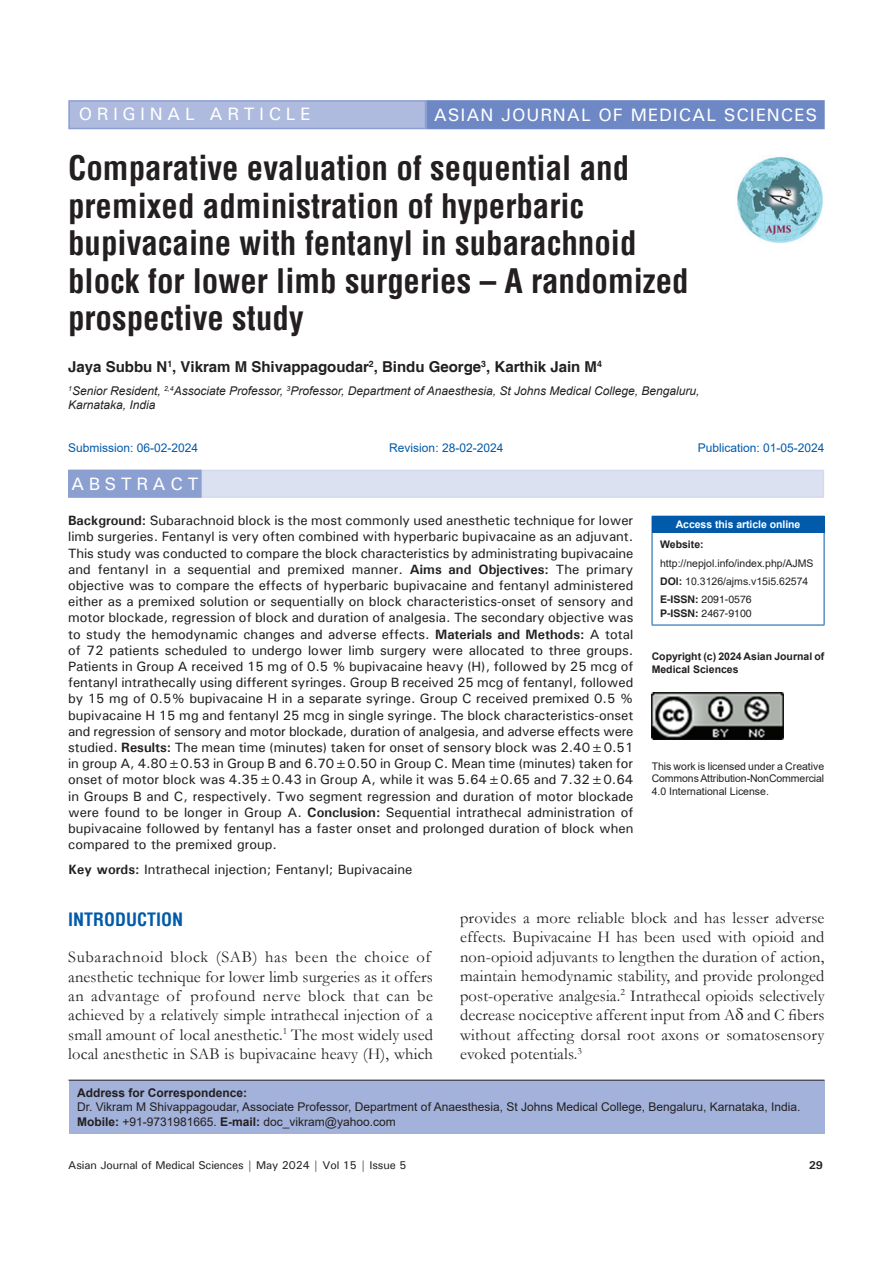
<style>
.page{position:relative;width:893px;height:1263px;background:#fff}
.page>*{position:absolute;margin:0;border:0;box-sizing:border-box;transform-origin:0 0}
.AT{font:700 condensed 33px/37.5px "Helvetica";color:#231f20}
.AH{font:500 18px "Univers";letter-spacing:.05em;color:#fff}
.AH-2{font:500 18px "Univers";letter-spacing:.25em;color:#fff}
.t1{font:700 condensed 18px "Helvetica";color:#015aaa}
.ABSH{font:500 18px "Univers";letter-spacing:.25em;color:#fff}
.TX{font:16.5px/19.5px "Garamond";letter-spacing:.01em;color:#231f20}
.AU{font:700 15px "Helvetica";color:#231f20}
.ABS{font:500 13.5px/16.2px "Univers";color:#231f20;text-align:justify}
.KWD{font:500 13.5px "Univers";color:#231f20}
.ADD{font:12px/14.4px "Arial";color:#231f20}
.AFF{font:italic 12px/14.4px "Arial";color:#231f20}
.HIS{font:12px "Arial";color:#015aaa}
.t2{font:500 11.25px "Univers";letter-spacing:-.01em;color:#231f20}
.t3{font:700 11.25px "Univers";color:#231f20}
.License{font:10.5px/12.6px "Arial";letter-spacing:-.01em;color:#231f20;text-align:justify}
.License-2{font:700 10.5px/12.6px "Arial";color:#231f20}
.Web{font:10.5px/18.8px "Arial";color:#231f20}
.ISSN{font:10.5px/14.2px "Helvetica";color:#231f20}
.DOI{font:10.5px "Arial";color:#231f20}
.t4{font:700 10.5px "Arial";letter-spacing:-.005em;color:#fff}
.s1{font-weight:700}
</style>
<div class="page">
<div style="left:69px;top:1080px;width:755px;height:54px;background:#a3b2da"></div>
<hr style="left:69px;top:1080px;width:755px;height:1px;background:#231f20">
<img style="left:737px;top:157px;width:86px;height:86px">
<div style="left:69px;top:101px;width:356px;height:28px;background:#aebade"></div>
<div style="left:68px;top:100px;width:358px;height:29px;border:2px solid #8b9fd1"></div>
<div style="left:427px;top:101px;width:397px;height:28px;background:#6d88c5"></div>
<div style="left:426px;top:100px;width:399px;height:29px;border:2px solid #6d88c5"></div>
<div style="left:69px;top:470px;width:755px;height:28px;background:#dbe1f1"></div>
<div style="left:69px;top:470px;width:132px;height:27px;background:#8b9fd1"></div>
<div style="left:68px;top:470px;width:134px;height:28px;border:2px solid #8b9fd1"></div>
<div style="left:652px;top:516px;width:172px;height:16px;background:#015aaa"></div>
<svg style="left:824px;top:516px;width:1px;height:16px"></svg>
<hr style="left:652px;top:533px;width:1px;height:92px;background:#015aaa">
<hr style="left:652px;top:532px;width:172px;height:1px;background:#015aaa">
<hr style="left:824px;top:533px;width:1px;height:92px;background:#015aaa">
<hr style="left:652px;top:625px;width:172px;height:1px;background:#015aaa">
<img style="left:652px;top:693px;width:132px;height:46px">
<p class="AH-2" style="left:79px;top:103px;width:233px">ORIGINAL ARTICLE</p>
<p class="AH" style="left:434px;top:103px;width:385px">ASIAN JOURNAL OF MEDICAL SCIENCES</p>
<p class="AT" style="left:68px;top:149px;width:622px">Comparative evaluation of sequential and premixed administration of hyperbaric bupivacaine with fentanyl in subarachnoid block for lower limb surgeries – A randomized prospective study</p>
<p class="AU" style="left:68px;top:357px;width:535px">Jaya Subbu N<sup>1</sup>, Vikram M Shivappagoudar<sup>2</sup>, Bindu George<sup>3</sup>, Karthik Jain M<sup>4</sup></p>
<p class="AFF" style="left:68px;top:383px;width:633px"><sup>1</sup>Senior Resident, <sup>2,4</sup>Associate Professor, <sup>3</sup>Professor, Department of Anaesthesia, St Johns Medical College, Bengaluru,<br>Karnataka, India</p>
<p class="HIS" style="left:68px;top:439px;width:132px">Submission: 06-02-2024</p>
<p class="HIS" style="left:389px;top:439px;width:116px">Revision: 28-02-2024</p>
<p class="HIS" style="left:698px;top:439px;width:128px">Publication: 01-05-2024</p>
<p class="ABSH" style="left:71px;top:472px;width:129px">ABSTRACT</p>
<p class="ABS" style="left:68px;top:512px;width:567px"><span class="s1">Background:</span> Subarachnoid block is the most commonly used anesthetic technique for lower limb surgeries. Fentanyl is very often combined with hyperbaric bupivacaine as an adjuvant.<br>This study was conducted to compare the block characteristics by administrating bupivacaine and fentanyl in a sequential and premixed manner. <span class="s1">Aims and Objectives:</span> The primary objective was to compare the effects of hyperbaric bupivacaine and fentanyl administered either as a premixed solution or sequentially on block characteristics-onset of sensory and motor blockade, regression of block and duration of analgesia. The secondary objective was to study the hemodynamic changes and adverse effects. <span class="s1">Materials and Methods:</span> A total of 72 patients scheduled to undergo lower limb surgery were allocated to three groups.<br>Patients in Group A received 15 mg of 0.5 % bupivacaine heavy (H), followed by 25 mcg of fentanyl intrathecally using different syringes. Group B received 25 mcg of fentanyl, followed by 15 mg of 0.5% bupivacaine H in a separate syringe. Group C received premixed 0.5 % bupivacaine H 15 mg and fentanyl 25 mcg in single syringe. The block characteristics-onset and regression of sensory and motor blockade, duration of analgesia, and adverse effects were studied. <span class="s1">Results:</span> The mean time (minutes) taken for onset of sensory block was 2.40±0.51 in group A, 4.80±0.53 in Group B and 6.70±0.50 in Group C. Mean time (minutes) taken for onset of motor block was 4.35±0.43 in Group A, while it was 5.64±0.65 and 7.32±0.64 in Groups B and C, respectively. Two segment regression and duration of motor blockade were found to be longer in Group A. <span class="s1">Conclusion:</span> Sequential intrathecal administration of bupivacaine followed by fentanyl has a faster onset and prolonged duration of block when compared to the premixed group.</p>
<p class="KWD" style="left:68px;top:860px;width:346px"><span class="s1">Key words:</span> Intrathecal injection; Fentanyl; Bupivacaine</p>
<p class="t4" style="left:676px;top:517px;width:126px">Access this article online</p>
<p class="Web" style="left:660px;top:535px;width:155px"><span class="s1">Website: </span>http://nepjol.info/index.php/AJMS</p>
<p class="DOI" style="left:660px;top:574px;width:150px"><span class="s1">DOI:</span> 10.3126/ajms.v15i5.62574</p>
<p class="ISSN" style="left:660px;top:592px;width:93px"><span class="s1">E-ISSN:</span> 2091-0576<br><span class="s1">P-ISSN:</span> 2467-9100</p>
<p class="License-2" style="left:652px;top:650px;width:174px">Copyright (c) 2024 Asian Journal of<br>Medical Sciences</p>
<p class="License" style="left:652px;top:760px;width:174px">This work is licensed under a Creative Commons Attribution-NonCommercial 4.0 International License.</p>
<h1 class="t1" style="left:68px;top:907px;width:117px">INTRODUCTION</h1>
<p class="TX" style="left:68px;top:947px;width:366px">Subarachnoid block (SAB) has been the choice of anesthetic technique for lower limb surgeries as it offers an advantage of profound nerve block that can be achieved by a relatively simple intrathecal injection of a small amount of local anesthetic.<sup>1</sup> The most widely used local anesthetic in SAB is bupivacaine heavy (H), which</p>
<p class="TX" style="left:460px;top:907px;width:366px;text-align:justify">provides a more reliable block and has lesser adverse effects. Bupivacaine H has been used with opioid and non-opioid adjuvants to lengthen the duration of action, maintain hemodynamic stability, and provide prolonged post-operative analgesia.<sup>2</sup> Intrathecal opioids selectively decrease nociceptive afferent input from A and C fibers without affecting dorsal root axons or somatosensory evoked potentials.<sup>3</sup></p>
<p class="ADD" style="left:77px;top:1085px;width:725px"><span class="s1">Address for Correspondence:<br></span>Dr. Vikram M Shivappagoudar, Associate Professor, Department of Anaesthesia, St Johns Medical College, Bengaluru, Karnataka, India.<br><span class="s1">Mobile:</span> +91-9731981665. <span class="s1">E-mail:</span> doc_vikram@yahoo.com</p>
<p class="t2" style="left:68px;top:1157px;width:340px">Asian Journal of Medical Sciences | May 2024 | Vol 15 | Issue 5</p>
<p class="t3" style="left:809px;top:1158px;width:16px">29</p>
</div>
